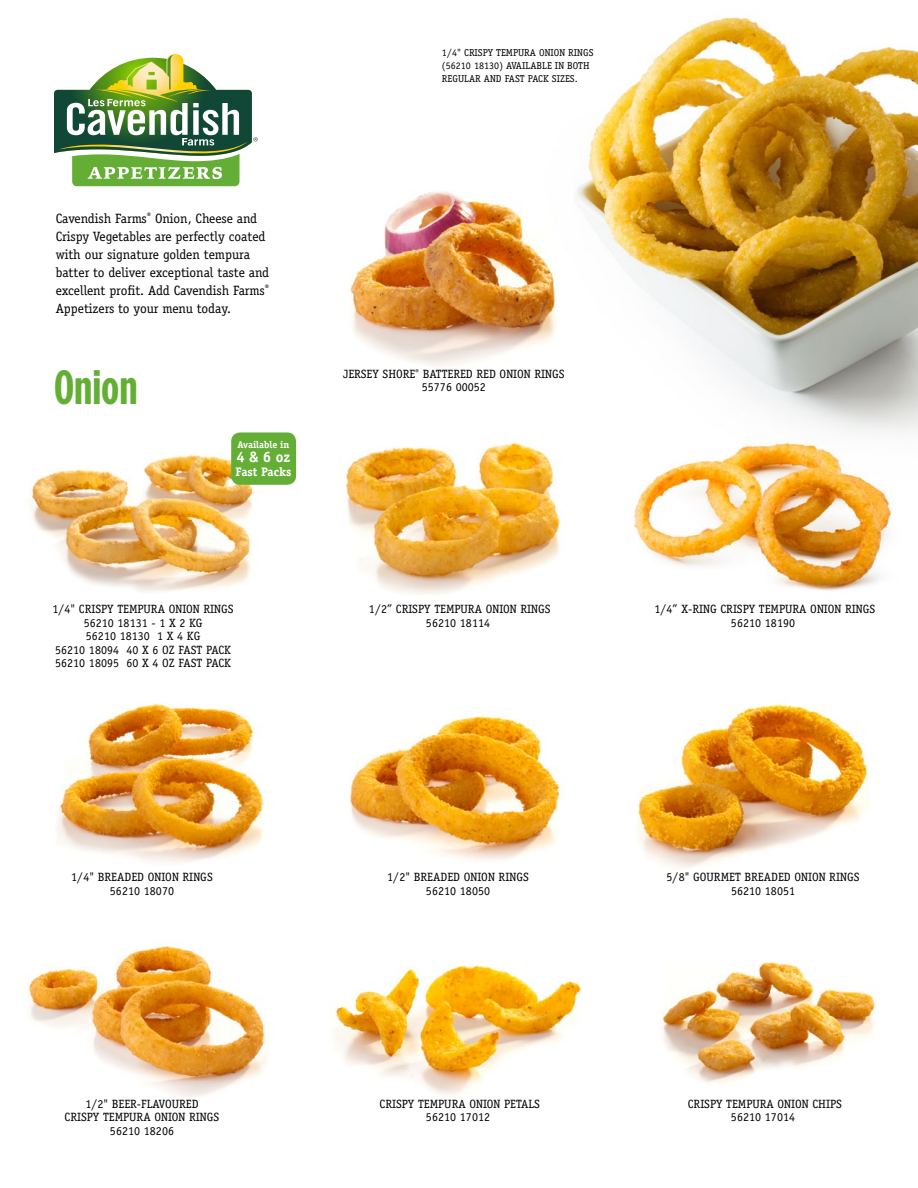
<style>
.page{position:relative;width:918px;height:1188px;background:#fff}
.page>*{position:absolute;margin:0;border:0;box-sizing:border-box;transform-origin:0 0}
.t1{font:700 condensed 48px "Gotham HTF";color:#64ae36}
.t2{font:700 15px "Officina Serif";color:#fff}
.t3{font:13.5px/18px "Officina Serif";letter-spacing:-.005em;color:#000}
.t4{font:700 12.3px "Officina Serif";color:#fff}
.t5{font:12px/13.5px "Officina Serif";letter-spacing:.005em;color:#000;text-align:center}
.t6{font:10.05px/12.9px "Officina Serif";letter-spacing:.005em;color:#000}
.t7{font:700 9.9px "Officina Serif";color:#fff}
</style>
<div class="page">
<img style="left:588px;top:17px;width:330px;height:414px">
<img style="left:56px;top:703px;width:208px;height:160px">
<img style="left:333px;top:965px;width:248px;height:131px">
<img style="left:28px;top:945px;width:240px;height:152px">
<img style="left:30px;top:454px;width:224px;height:138px">
<img style="left:349px;top:714px;width:212px;height:147px">
<img style="left:345px;top:442px;width:216px;height:152px">
<img style="left:628px;top:426px;width:272px;height:165px">
<img style="left:662px;top:962px;width:214px;height:121px">
<img style="left:637px;top:703px;width:231px;height:166px">
<div style="left:231px;top:432px;width:65px;height:53px;background:#64ae36;border-radius:9px"></div>
<svg style="left:54px;top:54px;width:204px;height:132px"></svg>
<div style="left:317px;top:170px;width:273px;height:214px;background:#fff"></div>
<img style="left:350px;top:180px;width:240px;height:186px">
<p class="t6" style="left:442px;top:46px;width:153px">1/4" CRISPY TEMPURA ONION RINGS (56210 18130) AVAILABLE IN BOTH<br>REGULAR AND FAST PACK SIZES.</p>
<p class="t3" style="left:56px;top:209px;width:215px">Cavendish Farms<sup>®</sup> Onion, Cheese and Crispy Vegetables are perfectly coated with our signature golden tempura batter to deliver exceptional taste and excellent profit. Add Cavendish Farms<sup>® </sup>Appetizers to your menu today.</p>
<h1 class="t1" style="left:54px;top:360px;width:85px">Onion</h1>
<p class="t7" style="left:237px;top:439px;width:54px">Available in</p>
<p class="t2" style="left:237px;top:448px;width:55px">4 &amp; 6 oz</p>
<p class="t4" style="left:235px;top:464px;width:57px">Fast Packs</p>
<p class="t5" style="left:52px;top:603px;width:183px">1/4" CRISPY TEMPURA ONION RINGS<br>56210 18131 - 1 X 2 KG<br>56210 18130 1 X 4 KG<br>56210 18094 40 X 6 OZ FAST PACK<br>56210 18095 60 X 4 OZ FAST PACK</p>
<p class="t5" style="left:343px;top:367px;width:223px">JERSEY SHORE<sup>®</sup> BATTERED RED ONION RINGS<br>55776 00052</p>
<p class="t5" style="left:369px;top:603px;width:183px">1/2” CRISPY TEMPURA ONION RINGS<br>56210 18114</p>
<p class="t5" style="left:654px;top:603px;width:222px">1/4” X-RING CRISPY TEMPURA ONION RINGS<br>56210 18190</p>
<p class="t5" style="left:71px;top:871px;width:143px">1/4" BREADED ONION RINGS<br>56210 18070</p>
<p class="t5" style="left:65px;top:1097px;width:156px">1/2" BEER-FLAVOURED<br>CRISPY TEMPURA ONION RINGS<br>56210 18206</p>
<p class="t5" style="left:387px;top:871px;width:143px">1/2" BREADED ONION RINGS<br>56210 18050</p>
<p class="t5" style="left:380px;top:1097px;width:162px">CRISPY TEMPURA ONION PETALS<br>56210 17012</p>
<p class="t5" style="left:667px;top:871px;width:194px">5/8" GOURMET BREADED ONION RINGS<br>56210 18051</p>
<p class="t5" style="left:688px;top:1097px;width:156px">CRISPY TEMPURA ONION CHIPS<br>56210 17014</p>
</div>
